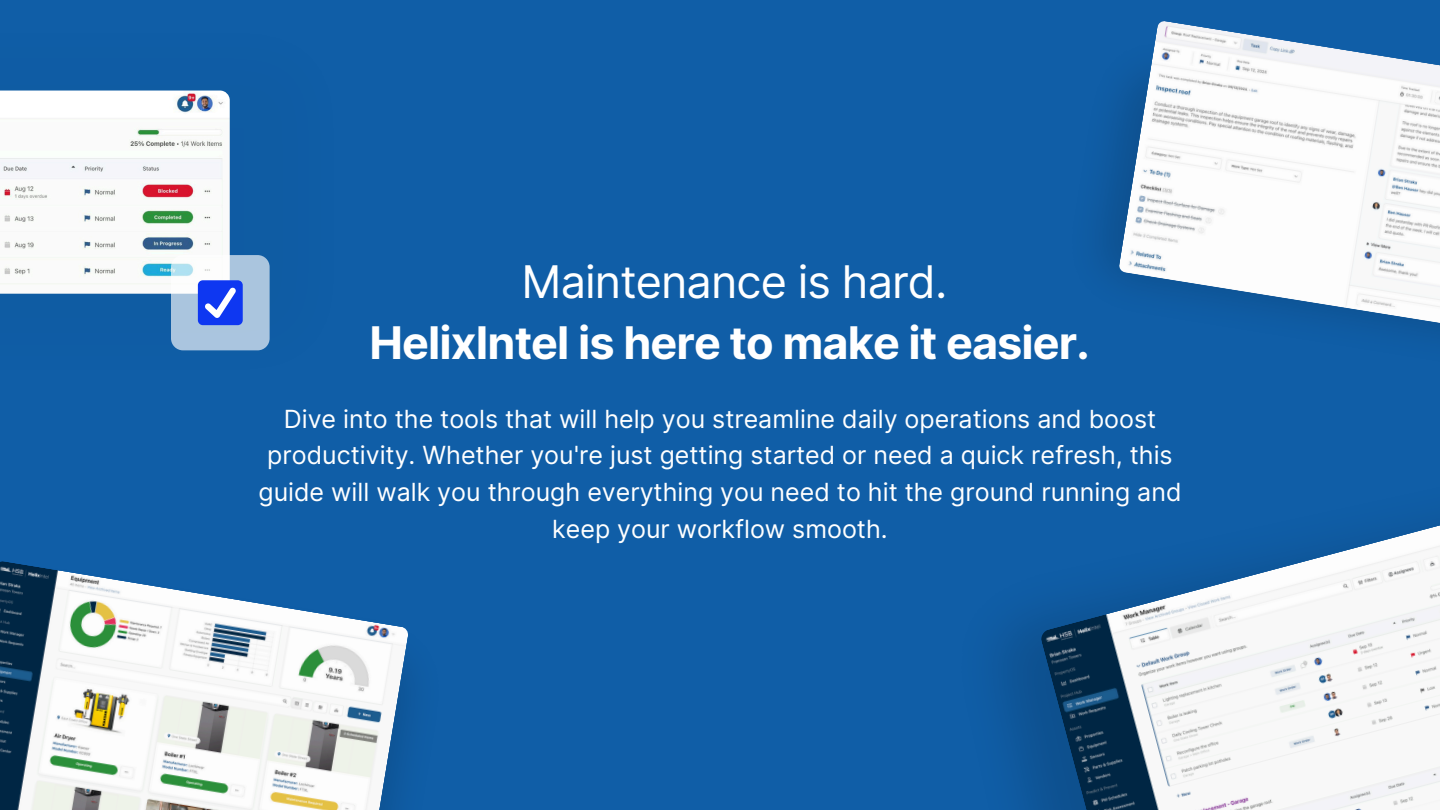
<style>
.page{position:relative;width:1440px;height:810px;background:#105ea7}
.page>*{position:absolute;margin:0;border:0;box-sizing:border-box;transform-origin:0 0}
.t1{font:700 45px "Inter";letter-spacing:-.02em;color:#fff}
.t2{font:45px "Inter";letter-spacing:-.02em;color:#fff}
.t3{font:25px/36.8px "Inter";color:#fff;text-align:center}
</style>
<div class="page">
<img style="left:0;top:91px;width:230px;height:203px">
<svg style="left:171px;top:255px;width:99px;height:95px;background:#bad1e5"></svg>
<div style="left:198px;top:280px;width:45px;height:45px;background:#0e37f1;border-radius:5px"></div>
<svg style="left:205px;top:287px;width:31px;height:31px"></svg>
<img style="left:0;top:561px;width:409px;height:249px">
<img style="left:1040px;top:514px;width:400px;height:296px">
<img style="left:1119px;top:21px;width:321px;height:310px">
<p class="t2" style="left:522px;top:254px;width:427px">Maintenance is hard.</p>
<p class="t1" style="left:370px;top:315px;width:722px">HelixIntel is here to make it easier.</p>
<p class="t3" style="left:258px;top:400px;width:925px">Dive into the tools that will help you streamline daily operations and boost productivity. Whether you're just getting started or need a quick refresh, this guide will walk you through everything you need to hit the ground running and keep your workflow smooth.</p>
</div>
